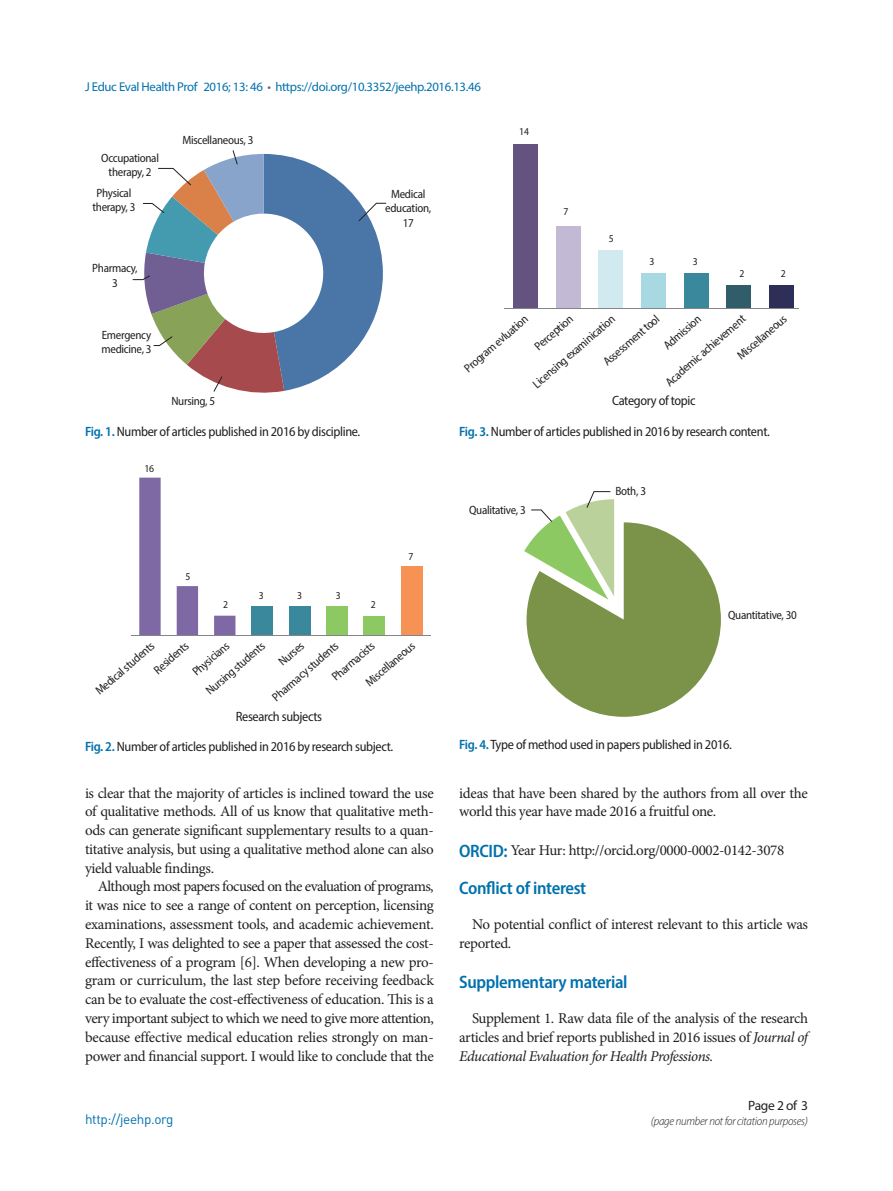
<style>
.page{position:relative;width:893px;height:1191px;background:#fff}
.page>*{position:absolute;margin:0;border:0;box-sizing:border-box;transform-origin:0 0}
.본문_대제목{font:600 semi-condensed 18px "Myriad Pro";letter-spacing:-.02em;color:#0071ad}
.본문{font:15px/18.8px "Minion Pro";letter-spacing:-.025em;color:#231f20;text-align:justify}
.본문_대제목-2{font:15px "Minion Pro";letter-spacing:-.025em;color:#231f20}
.표_제목__그림_설명{font:semi-condensed 13.5px "Myriad Pro";letter-spacing:-.025em;color:#231f20}
.그림_지문8pt{font:semi-condensed 13.5px "Myriad Pro";letter-spacing:-.025em;color:#231f20}
.t1{font:13.5px "DIN Pro";letter-spacing:-.025em;color:#0071ad}
.t2{font:13.5px "Myriad Pro";letter-spacing:-.025em;color:#231f20}
.t3{font:12.75px "Myriad Pro";letter-spacing:-.025em;color:#0071ad}
.그림_지문8pt-2{font:semi-condensed 12px/14.4px "Myriad Pro";letter-spacing:-.025em;color:#231f20;text-align:center}
.t4{font:italic 300 semi-condensed 12px "Myriad Pro";letter-spacing:-.02em;color:#231f20}
.t5{font:10.65px "Garamond";color:#231f20}
.그림_지문8pt-3{font:semi-condensed 10.5px "Myriad Pro";color:#231f20}
.t6{font:9.6px "Garamond";color:#231f20}
.t7{font:8.7px "Malgun Gothic";color:#231f20}
.t8{font:6.75px "Malgun Gothic";color:#231f20}
.s1{color:#636366}
.s2{font-weight:600;color:#0071ad}
.s3{font-weight:700}
.s4{font-family:"Myriad Pro";font-weight:600;font-stretch:semi-condensed;font-size:18px;color:#0071ad}
.s5{font-style:italic}
</style>
<div class="page">
<svg style="left:504px;top:144px;width:295px;height:165px"></svg>
<svg style="left:524px;top:491px;width:197px;height:226px"></svg>
<svg style="left:132px;top:150px;width:255px;height:243px"></svg>
<svg style="left:131px;top:477px;width:300px;height:159px"></svg>
<p class="t3" style="left:85px;top:79px;width:397px">J Educ Eval Health Prof 2016; 13: 46 <span class="s1">•</span> https://doi.org/10.3352/jeehp.2016.13.46</p>
<p class="그림_지문8pt-2" style="left:101px;top:151px;width:59px">Occupational therapy, 2</p>
<p class="그림_지문8pt-2" style="left:93px;top:185px;width:44px">Physical therapy, 3</p>
<p class="그림_지문8pt-2" style="left:92px;top:261px;width:47px">Pharmacy,<br>3</p>
<p class="그림_지문8pt-2" style="left:182px;top:133px;width:72px">Miscellaneous, 3</p>
<p class="그림_지문8pt-2" style="left:385px;top:186px;width:48px">Medical education,<br>17</p>
<p class="그림_지문8pt-3" style="left:519px;top:125px;width:11px">14</p>
<p class="그림_지문8pt-3" style="left:564px;top:205px;width:6px">7</p>
<p class="그림_지문8pt-3" style="left:609px;top:232px;width:6px">5</p>
<p class="그림_지문8pt-3" style="left:649px;top:255px;width:6px">3</p>
<p class="그림_지문8pt-3" style="left:693px;top:255px;width:6px">3</p>
<p class="그림_지문8pt-3" style="left:739px;top:267px;width:6px">2</p>
<p class="그림_지문8pt-3" style="left:781px;top:267px;width:6px">2</p>
<p class="그림_지문8pt-2" style="left:102px;top:328px;width:52px;text-align:left">Emergency medicine, 3</p>
<p class="그림_지문8pt-2" style="left:171px;top:394px;width:45px">Nursing, 5</p>
<p class="표_제목__그림_설명" style="left:85px;top:423px;width:277px"><span class="s2">Fig. 1.</span> Number of articles published in 2016 by discipline.</p>
<p class="t6" style="left:69px;top:428px;width:217px"><span class="s3">Fig. 1.</span> Number of articles published in 2016 by discipline.</p>
<p class="그림_지문8pt-3" style="left:144px;top:462px;width:11px">16</p>
<p class="그림_지문8pt-3" style="left:185px;top:570px;width:6px">5</p>
<p class="그림_지문8pt-3" style="left:259px;top:589px;width:6px">3</p>
<p class="그림_지문8pt-3" style="left:297px;top:589px;width:6px">3</p>
<p class="그림_지문8pt-3" style="left:336px;top:589px;width:6px">3</p>
<p class="그림_지문8pt-3" style="left:223px;top:597px;width:6px">2</p>
<p class="그림_지문8pt-3" style="left:371px;top:597px;width:6px">2</p>
<p class="그림_지문8pt-3" style="left:408px;top:550px;width:6px">7</p>
<p class="그림_지문8pt-2" style="left:269px;top:693px;width:85px;rotate:-41deg">Pharmacy students</p>
<p class="그림_지문8pt-2" style="left:92px;top:687px;width:75px;rotate:-41deg">Medical students</p>
<p class="그림_지문8pt-2" style="left:151px;top:666px;width:43px;rotate:-41deg">Residents</p>
<p class="그림_지문8pt-2" style="left:189px;top:667px;width:46px;rotate:-41deg">Physicians</p>
<p class="그림_지문8pt-2" style="left:362px;top:678px;width:63px;rotate:-41deg">Miscellaneous</p>
<p class="그림_지문8pt-2" style="left:203px;top:687px;width:75px;rotate:-41deg">Nursing students</p>
<p class="그림_지문8pt-2" style="left:275px;top:658px;width:31px;rotate:-41deg">Nurses</p>
<p class="그림_지문8pt-2" style="left:329px;top:673px;width:54px;rotate:-41deg">Pharmacists</p>
<p class="그림_지문8pt" style="left:236px;top:708px;width:88px">Research subjects</p>
<p class="t7" style="left:262px;top:718px;width:6px">6</p>
<p class="그림_지문8pt-2" style="left:600px;top:358px;width:72px;rotate:-41deg">Assessment tool</p>
<p class="그림_지문8pt-2" style="left:660px;top:341px;width:47px;rotate:-41deg">Admission</p>
<p class="그림_지문8pt-2" style="left:662px;top:378px;width:103px;rotate:-41deg">Academic achievement</p>
<p class="그림_지문8pt-2" style="left:734px;top:352px;width:63px;rotate:-41deg">Miscellaneous</p>
<p class="그림_지문8pt-2" style="left:530px;top:380px;width:106px;rotate:-41deg">Licensing examinication</p>
<p class="그림_지문8pt-2" style="left:461px;top:364px;width:82px;rotate:-41deg">Program evluation</p>
<p class="그림_지문8pt-2" style="left:531px;top:342px;width:48px;rotate:-41deg">Perception</p>
<p class="그림_지문8pt" style="left:612px;top:392px;width:85px">Category of topic</p>
<p class="표_제목__그림_설명" style="left:459px;top:423px;width:312px"><span class="s2">Fig. 3.</span> Number of articles published in 2016 by research content.</p>
<p class="그림_지문8pt-2" style="left:469px;top:502px;width:58px">Qualitative, 3</p>
<p class="그림_지문8pt-2" style="left:615px;top:484px;width:32px">Both, 3</p>
<p class="그림_지문8pt-2" style="left:728px;top:608px;width:70px">Quantitative, 30</p>
<p class="표_제목__그림_설명" style="left:459px;top:736px;width:274px"><span class="s2">Fig. 4.</span> Type of method used in papers published in 2016.</p>
<p class="표_제목__그림_설명" style="left:85px;top:738px;width:310px"><span class="s2">Fig. 2.</span> Number of articles published in 2016 by research subject.</p>
<p class="t5" style="left:398px;top:740px;width:240px"><span class="s3">Fig. 4.</span> Type of method used in papers published in 2016.</p>
<p class="본문" style="left:85px;top:783px;width:350px">is clear that the majority of articles is inclined toward the use of qualitative methods. All of us know that qualitative meth&shy;ods can generate significant supplementary results to a quan&shy;titative analysis, but using a qualitative method alone can also yield valuable findings.</p>
<p class="본문" style="left:85px;top:877px;width:350px;text-indent:13px">Although most papers focused on the evaluation of programs, it was nice to see a range of content on perception, licensing examinations, assessment tools, and academic achievement.<br>Recently, I was delighted to see a paper that assessed the cost&shy;effectiveness of a program [6]. When developing a new pro&shy;gram or curriculum, the last step before receiving feedback can be to evaluate the cost-effectiveness of education. This is a very important subject to which we need to give more attention, because effective medical education relies strongly on man&shy;power and financial support. I would like to conclude that the</p>
<p class="t8" style="left:240px;top:905px;width:5px">7</p>
<p class="본문" style="left:459px;top:783px;width:350px">ideas that have been shared by the authors from all over the world this year have made 2016 a fruitful one.</p>
<p class="본문_대제목-2" style="left:459px;top:840px;width:326px"><span class="s4">ORCID:</span> Year Hur: http://orcid.org/0000-0002-0142-3078</p>
<p class="본문_대제목" style="left:459px;top:876px;width:128px">Conflict of interest</p>
<p class="본문" style="left:459px;top:915px;width:350px;text-indent:13px">No potential conflict of interest relevant to this article was reported.</p>
<p class="본문_대제목" style="left:459px;top:970px;width:170px">Supplementary material</p>
<p class="본문" style="left:459px;top:1008px;width:350px;text-indent:13px">Supplement 1. Raw data file of the analysis of the research articles and brief reports published in 2016 issues of <span class="s5">Journal of Educational Evaluation for Health Professions.</span></p>
<p class="t2" style="left:748px;top:1097px;width:61px">Page 2 of 3</p>
<p class="t1" style="left:85px;top:1110px;width:90px">http://jeehp.org</p>
<p class="t4" style="left:651px;top:1114px;width:159px">(page number not for citation purposes)</p>
</div>
